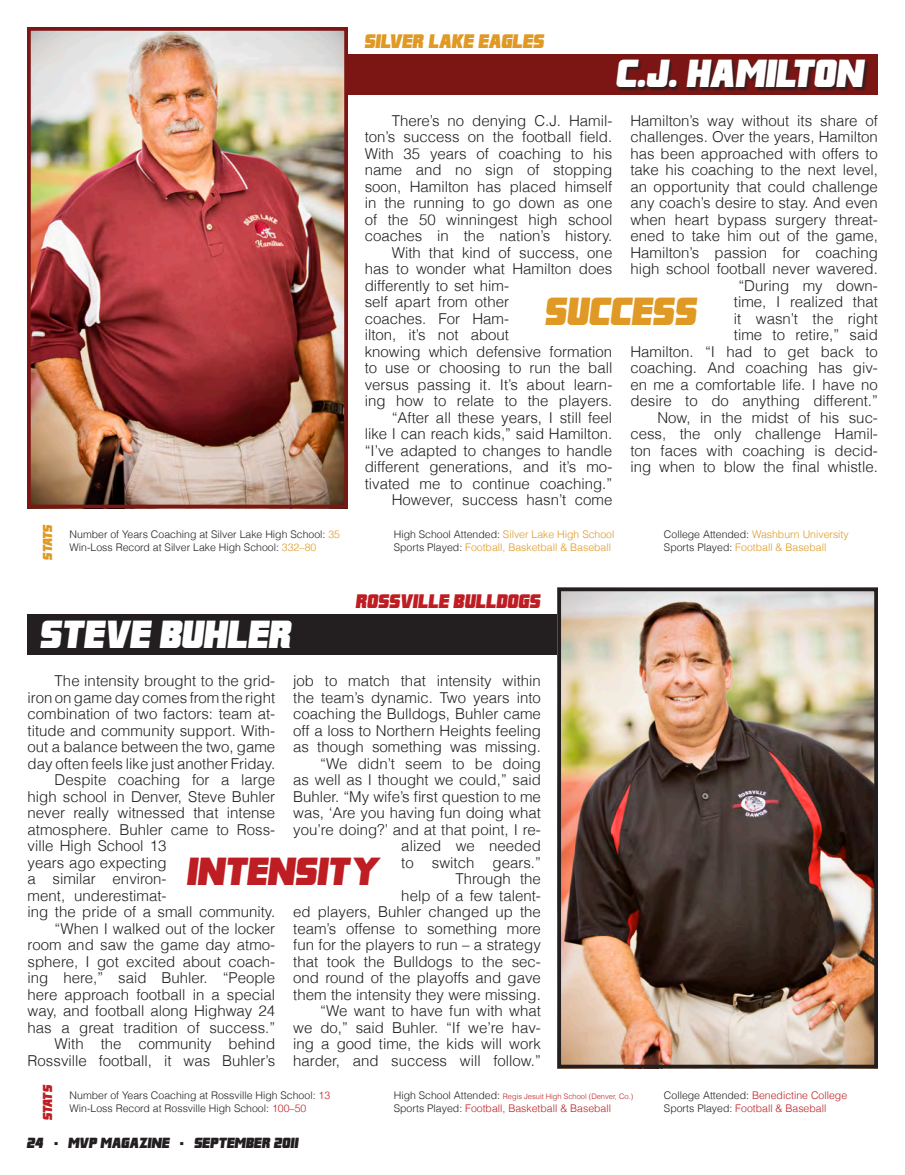
<style>
.page{position:relative;width:905px;height:1175px;background:#fff}
.page>*{position:absolute;margin:0;border:0;box-sizing:border-box;transform-origin:0 0}
.t1{font:italic 36px "Franklin M54";color:#fff}
.t2{font:italic 36px "Franklin M54";color:#be1e23}
.t3{font:italic 36px "Franklin M54";color:#df9924}
.t4{font:italic 18px "Franklin M54";color:#be1e23}
.t5{font:italic 18px "Franklin M54";color:#df9924}
.t6{font:300 15px/16.5px "Helvetica";color:#231f20;text-align:justify}
.t7{font:italic 13.5px "Franklin M54";color:#231f20}
.t8{font:italic 12px "Franklin M54";letter-spacing:-.045em;color:#df9924}
.t9{font:italic 12px "Franklin M54";letter-spacing:-.045em;color:#be1e23}
.t10{font:300 10.5px "Helvetica";color:#231f20}
.t11{font:300 10.5px "Helvetica";color:#df9924}
.t12{font:300 10.5px "Helvetica";color:#be1e23}
.t13{font:300 7.5px "Helvetica";color:#be1e23}
.s1{color:#df9924}
.s2{color:#231f20}
.s3{color:#be1e23}
.s4{font-size:10.5px;color:#231f20}
.s5{font-family:"Franklin Gothic";font-weight:800}
</style>
<div class="page">
<div style="left:27px;top:614px;width:850px;height:41px;background:#231f20"></div>
<div style="left:28px;top:54px;width:850px;height:40px;background:#7b1615"></div>
<div style="left:617px;top:60px;width:252px;height:31px;background:#231f20;opacity:.75"></div>
<img style="left:32px;top:32px;width:311px;height:471px">
<div style="left:27px;top:27px;width:321px;height:481px;border:4px solid #7b1615"></div>
<img style="left:562px;top:592px;width:311px;height:471px">
<div style="left:557px;top:587px;width:321px;height:481px;border:4px solid #231f20"></div>
<p class="t5" style="left:364px;top:31px;width:181px">SILVER LAKE EAGLES</p>
<p class="t1" style="left:616px;top:54px;width:249px">C.J. HAMILTON</p>
<p class="t6" style="left:364px;top:112px;width:249px;text-indent:27px">There’s no denying C.J. Hamil&shy;ton’s success on the football field.<br>With 35 years of coaching to his name and no sign of stopping soon, Hamilton has placed himself in the running to go down as one of the 50 winningest high school coaches in the nation’s history.</p>
<p class="t6" style="left:364px;top:244px;width:249px;text-align:left;text-indent:27px">With that kind of success, one has to wonder what Hamilton does differently to set him-<br>self apart from other<br>coaches. For Ham-<br>ilton, it’s not about<br>knowing which defensive formation to use or choosing to run the ball versus passing it. It’s about learn&shy;ing how to relate to the players.</p>
<p class="t6" style="left:364px;top:409px;width:249px;text-indent:27px">“After all these years, I still feel like I can reach kids,” said Hamilton. “I’ve adapted to changes to handle different generations, and it’s mo&shy;tivated me to continue coaching.”</p>
<p class="t6" style="left:392px;top:491px;width:222px">However, success hasn’t come</p>
<p class="t6" style="left:630px;top:112px;width:249px">Hamilton’s way without its share of challenges. Over the years, Hamilton has been approached with offers to take his coaching to the next level, an opportunity that could challenge any coach’s desire to stay. And even when heart bypass surgery threat&shy;ened to take him out of the game, Hamilton’s passion for coaching high school football never wavered.</p>
<p class="t6" style="left:630px;top:277px;width:249px;text-align:right">“During my down-<br>time, I realized that<br>it wasn’t the right<br>time to retire,” said<br>Hamilton. “I had to get back to coaching. And coaching has giv&shy;en me a comfortable life. I have no desire to do anything different.”</p>
<p class="t6" style="left:630px;top:409px;width:249px;text-indent:27px">Now, in the midst of his suc&shy;cess, the only challenge Hamil&shy;ton faces with coaching is decid&shy;ing when to blow the final whistle.</p>
<p class="t3" style="left:545px;top:291px;width:153px">SUCCESS</p>
<p class="t8" style="left:41px;top:560px;width:37px;rotate:-90deg">STATS</p>
<p class="t10" style="left:70px;top:528px;width:272px">Number of Years Coaching at Silver Lake High School: <span class="s1">35</span></p>
<p class="t11" style="left:394px;top:528px;width:222px"><span class="s2">High School Attended:</span> Silver Lake High School</p>
<p class="t11" style="left:664px;top:528px;width:186px"><span class="s2">College Attended:</span> Washburn University</p>
<p class="t10" style="left:70px;top:540px;width:248px">Win-Loss Record at Silver Lake High School: <span class="s1">332–80</span></p>
<p class="t11" style="left:394px;top:540px;width:219px"><span class="s2">Sports Played:</span> Football, Basketball &amp; Baseball</p>
<p class="t11" style="left:664px;top:540px;width:164px"><span class="s2">Sports Played:</span> Football &amp; Baseball</p>
<p class="t4" style="left:356px;top:591px;width:186px">ROSSVILLE BULLDOGS</p>
<p class="t1" style="left:40px;top:614px;width:254px">STEVE BUHLER</p>
<p class="t6" style="left:28px;top:672px;width:249px;text-indent:27px">The intensity brought to the grid&shy;iron on game day comes from the right combination of two factors: team at&shy;titude and community support. With&shy;out a balance between the two, game day often feels like just another Friday.</p>
<p class="t6" style="left:28px;top:771px;width:249px;text-align:left;text-indent:27px">Despite coaching for a large high school in Denver, Steve Buhler never really witnessed that intense atmosphere. Buhler came to Ross&shy;ville High School 13<br>years ago expecting<br>a similar environ-<br>ment, underestimat-<br>ing the pride of a small community.</p>
<p class="t6" style="left:28px;top:920px;width:249px;text-indent:27px">“When I walked out of the locker room and saw the game day atmo&shy;sphere, I got excited about coach&shy;ing here,” said Buhler. “People here approach football in a special way, and football along Highway 24 has a great tradition of success.”</p>
<p class="t6" style="left:28px;top:1035px;width:249px;text-align:right">With the community behind<br>Rossville football, it was Buhler’s</p>
<p class="t6" style="left:293px;top:672px;width:249px">job to match that intensity within the team’s dynamic. Two years into coaching the Bulldogs, Buhler came off a loss to Northern Heights feeling as though something was missing.</p>
<p class="t6" style="left:293px;top:755px;width:249px;text-align:right">“We didn’t seem to be doing<br>as well as I thought we could,” said<br>Buhler. “My wife’s first question to me was, ‘Are you having fun doing what you’re doing?’ and at that point, I re&shy;alized we needed<br>to switch gears.”</p>
<p class="t6" style="left:293px;top:870px;width:249px;text-align:right">Through the<br>help of a few talent-<br>ed players, Buhler changed up the team’s offense to something more fun for the players to run – a strategy that took the Bulldogs to the sec&shy;ond round of the playoffs and gave them the intensity they were missing.</p>
<p class="t6" style="left:293px;top:1002px;width:249px;text-indent:27px">“We want to have fun with what we do,” said Buhler. “If we’re hav&shy;ing a good time, the kids will work harder, and success will follow.”</p>
<p class="t2" style="left:188px;top:852px;width:194px">INTENSITY</p>
<p class="t9" style="left:41px;top:1120px;width:37px;rotate:-90deg">STATS</p>
<p class="t10" style="left:70px;top:1088px;width:262px">Number of Years Coaching at Rossville High School: <span class="s3">13</span></p>
<p class="t13" style="left:394px;top:1091px;width:241px"><span class="s4">High School Attended:</span> Regis Jesuit High School (Denver, Co.)</p>
<p class="t12" style="left:664px;top:1088px;width:185px"><span class="s2">College Attended:</span> Benedictine College</p>
<p class="t10" style="left:70px;top:1101px;width:238px">Win-Loss Record at Rossville High School: <span class="s3">100–50</span></p>
<p class="t12" style="left:394px;top:1101px;width:219px"><span class="s2">Sports Played:</span> Football, Basketball &amp; Baseball</p>
<p class="t12" style="left:664px;top:1101px;width:164px"><span class="s2">Sports Played:</span> Football &amp; Baseball</p>
<p class="t7" style="left:27px;top:1135px;width:273px">24 <span class="s5">▪</span> MVP MAGAZINE <span class="s5">▪</span> SEPTEMBER 2011</p>
</div>
